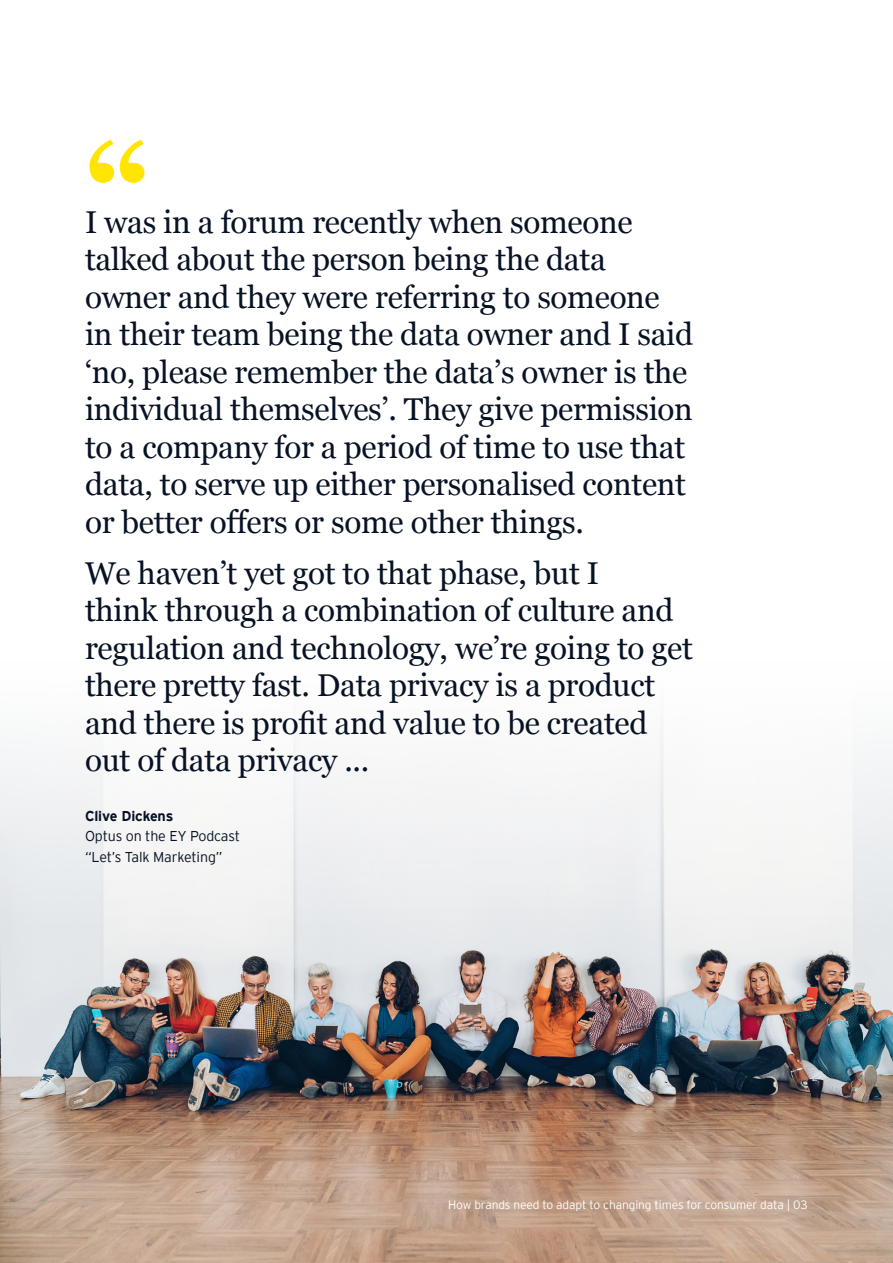
<style>
.page{position:relative;width:893px;height:1263px;background:#fff}
.page>*{position:absolute;margin:0;border:0;box-sizing:border-box;transform-origin:0 0}
.t1{font:700 126px "Georgia";color:#ffe501}
.t2{font:31.5px/37.5px "Georgia";letter-spacing:-.01em;color:#071224}
.t3{font:300 14.25px/20.2px "EY Interstate";letter-spacing:-.01em;color:#071224}
.t4{font:300 12px "EY Interstate";letter-spacing:-.01em;color:#fff}
.s1{font-weight:700}
</style>
<div class="page">
<img style="left:0;top:725px;width:893px;height:538px">
<p class="t1" style="left:85px;top:95px;width:67px">“</p>
<p class="t2" style="left:85px;top:202px;width:610px">I was in a forum recently when someone talked about the person being the data owner and they were referring to someone in their team being the data owner and I said ‘no, please remember the data’s owner is the individual themselves’. They give permission to a company for a period of time to use that data, to serve up either personalised content or better offers or some other things.</p>
<p class="t2" style="left:85px;top:553px;width:609px">We haven’t yet got to that phase, but I<br>think through a combination of culture and regulation and technology, we’re going to get there pretty fast. Data privacy is a product and there is profit and value to be created out of data privacy ...</p>
<p class="t3" style="left:85px;top:805px;width:157px"><span class="s1">Clive Dickens<br></span>Optus on the EY Podcast “Let’s Talk Marketing”</p>
<p class="t4" style="left:448px;top:1196px;width:361px">How brands need to adapt to changing times for consumer data | 03</p>
</div>
